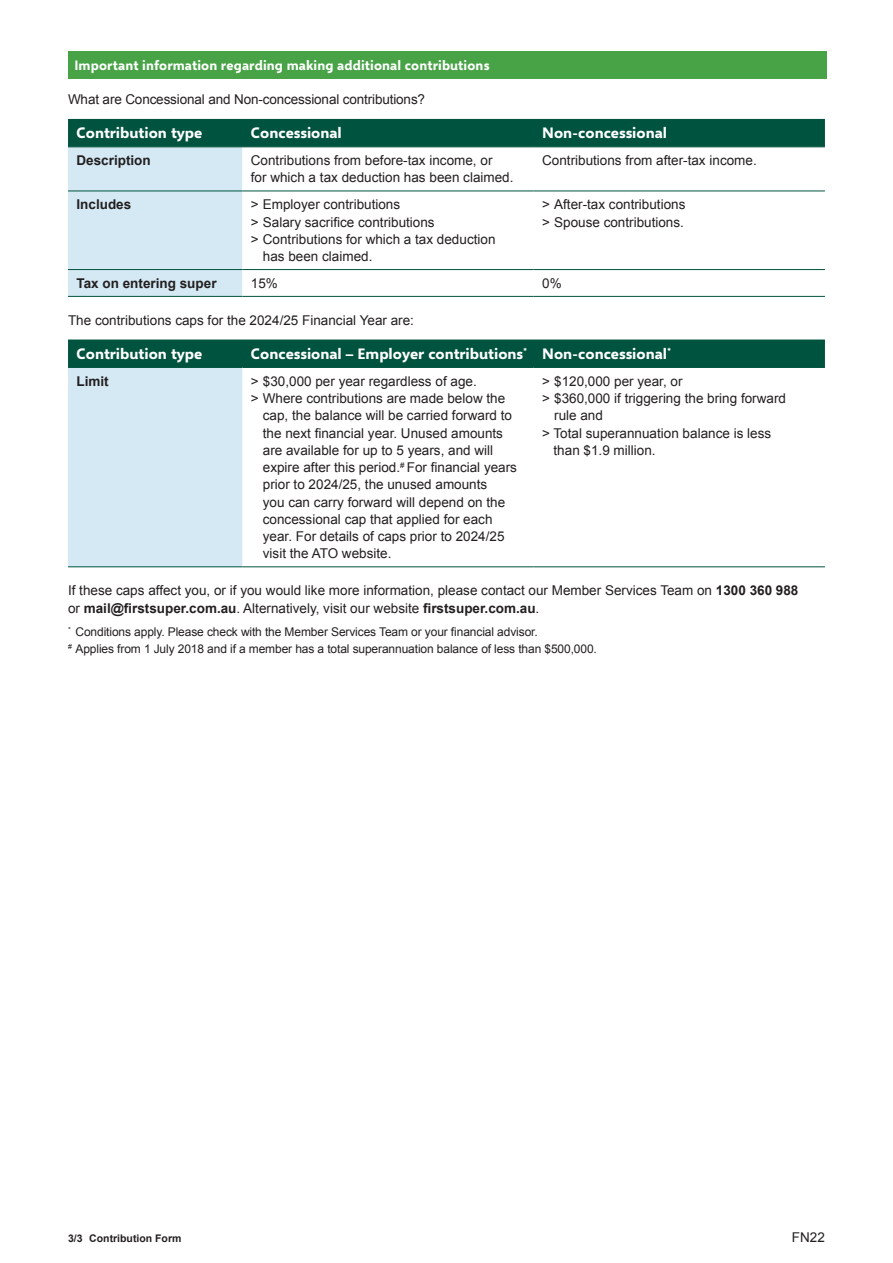
<style>
.page{position:relative;width:893px;height:1263px;background:#fff}
.page>*{position:absolute;margin:0;border:0;box-sizing:border-box;transform-origin:0 0}
.Green_Heading{font:700 15px "Selawik";color:#fff}
.Body_copy{font:13.5px/17.2px "Arial";color:#231f20}
._2020__Form_Section_Heading{font:700 13.5px "Selawik";letter-spacing:.015em;color:#fff}
.Form_-_Body_Text{font:13.5px "Arial";letter-spacing:-.01em;color:#231f20}
.Body_copy-2{font:700 13.5px "Arial";color:#231f20}
.Form_-_Body_Text-2{font:12px "Arial";letter-spacing:-.01em;color:#231f20}
.t1{font:700 10.5px "Arial";color:#231f20}
.s1{font-weight:700}
</style>
<div class="page">
<div style="left:68px;top:51px;width:758px;height:28px;background:#47a346"></div>
<svg style="left:68px;top:119px;width:757px;height:177px;background:#74a5a1"></svg>
<svg style="left:242px;top:147px;width:583px;height:149px"></svg>
<hr style="left:68px;top:146px;width:174px;height:1px;background:#00533e">
<hr style="left:242px;top:146px;width:292px;height:1px;background:#00533e">
<hr style="left:534px;top:146px;width:291px;height:1px;background:#00533e">
<hr style="left:68px;top:191px;width:174px;height:1px;background:#00533e">
<hr style="left:242px;top:191px;width:292px;height:1px;background:#00533e">
<hr style="left:534px;top:191px;width:291px;height:1px;background:#00533e">
<hr style="left:68px;top:269px;width:174px;height:1px;background:#00533e">
<hr style="left:242px;top:269px;width:292px;height:1px;background:#00533e">
<hr style="left:534px;top:269px;width:291px;height:1px;background:#00533e">
<hr style="left:68px;top:296px;width:174px;height:1px;background:#00533e">
<hr style="left:242px;top:296px;width:292px;height:1px;background:#00533e">
<hr style="left:534px;top:296px;width:291px;height:1px;background:#00533e">
<div style="left:68px;top:339px;width:757px;height:28px;background:#00533e"></div>
<div style="left:68px;top:367px;width:174px;height:200px;background:#d4e9f3"></div>
<hr style="left:68px;top:367px;width:174px;height:1px;background:#00533e">
<hr style="left:242px;top:367px;width:292px;height:1px;background:#00533e">
<hr style="left:534px;top:367px;width:291px;height:1px;background:#00533e">
<hr style="left:68px;top:566px;width:174px;height:1px;background:#00533e">
<hr style="left:242px;top:566px;width:292px;height:1px;background:#00533e">
<hr style="left:534px;top:566px;width:291px;height:1px;background:#00533e">
<p class="_2020__Form_Section_Heading" style="left:74px;top:56px;width:417px">Important information regarding making additional contributions</p>
<p class="Form_-_Body_Text" style="left:68px;top:91px;width:359px">What are Concessional and Non-concessional contributions?</p>
<p class="Green_Heading" style="left:77px;top:124px;width:127px">Contribution type</p>
<p class="Green_Heading" style="left:251px;top:124px;width:92px">Concessional</p>
<p class="Green_Heading" style="left:542px;top:124px;width:126px">Non-concessional</p>
<p class="Body_copy-2" style="left:77px;top:152px;width:76px">Description</p>
<p class="Body_copy" style="left:251px;top:152px;width:264px">Contributions from before-tax income, or<br>for which a tax deduction has been claimed.</p>
<p class="Body_copy" style="left:542px;top:152px;width:216px">Contributions from after-tax income.</p>
<p class="Body_copy-2" style="left:77px;top:196px;width:56px">Includes</p>
<p class="Body_copy" style="left:251px;top:196px;width:151px">&gt; Employer contributions</p>
<p class="Body_copy" style="left:251px;top:213px;width:185px">&gt; Salary sacrifice contributions</p>
<p class="Body_copy" style="left:263px;top:231px;width:234px;text-indent:-12px">&gt; Contributions for which a tax deduction has been claimed.</p>
<p class="Body_copy" style="left:542px;top:196px;width:145px">&gt; After-tax contributions</p>
<p class="Body_copy" style="left:542px;top:213px;width:143px">&gt; Spouse contributions.</p>
<p class="Body_copy-2" style="left:77px;top:274px;width:142px">Tax on entering super</p>
<p class="Body_copy" style="left:251px;top:275px;width:29px">15%</p>
<p class="Body_copy" style="left:542px;top:275px;width:21px">0%</p>
<p class="Body_copy" style="left:68px;top:312px;width:347px">The contributions caps for the 2024/25 Financial Year are:</p>
<p class="Green_Heading" style="left:77px;top:344px;width:127px">Contribution type</p>
<p class="Green_Heading" style="left:251px;top:344px;width:278px">Concessional – Employer contributions<sup>*</sup></p>
<p class="Green_Heading" style="left:542px;top:344px;width:130px">Non-concessional<sup>*</sup></p>
<p class="Body_copy-2" style="left:77px;top:372px;width:34px">Limit</p>
<p class="Body_copy" style="left:251px;top:373px;width:227px">&gt; $30,000 per year regardless of age.</p>
<p class="Body_copy" style="left:263px;top:390px;width:256px;text-indent:-12px">&gt; Where contributions are made below the cap, the balance will be carried forward to the next financial year. Unused amounts are available for up to 5 years, and will expire after this period.<sup>#</sup> For financial years prior to 2024/25, the unused amounts<br>you can carry forward will depend on the concessional cap that applied for each year. For details of caps prior to 2024/25 visit the ATO website.</p>
<p class="Body_copy" style="left:542px;top:373px;width:142px">&gt; $120,000 per year, or</p>
<p class="Body_copy" style="left:554px;top:390px;width:233px;text-indent:-12px">&gt; $360,000 if triggering the bring forward rule and</p>
<p class="Body_copy" style="left:554px;top:424px;width:219px;text-indent:-11px">&gt; Total superannuation balance is less than $1.9 million.</p>
<p class="Body_copy" style="left:68px;top:582px;width:732px">If these caps affect you, or if you would like more information, please contact our Member Services Team on <span class="s1">1300 360 988 </span>or <span class="s1">mail@firstsuper.com.au</span>. Alternatively, visit our website <span class="s1">firstsuper.com.au</span>.</p>
<p class="Form_-_Body_Text-2" style="left:68px;top:624px;width:471px"><sup>*</sup> Conditions apply. Please check with the Member Services Team or your financial advisor.</p>
<p class="Form_-_Body_Text-2" style="left:68px;top:641px;width:530px"><sup>#</sup> Applies from 1 July 2018 and if a member has a total superannuation balance of less than $500,000.</p>
<p class="t1" style="left:68px;top:1231px;width:115px">3/3 Contribution Form</p>
<p class="Body_copy" style="left:792px;top:1228px;width:35px">FN22</p>
</div>
